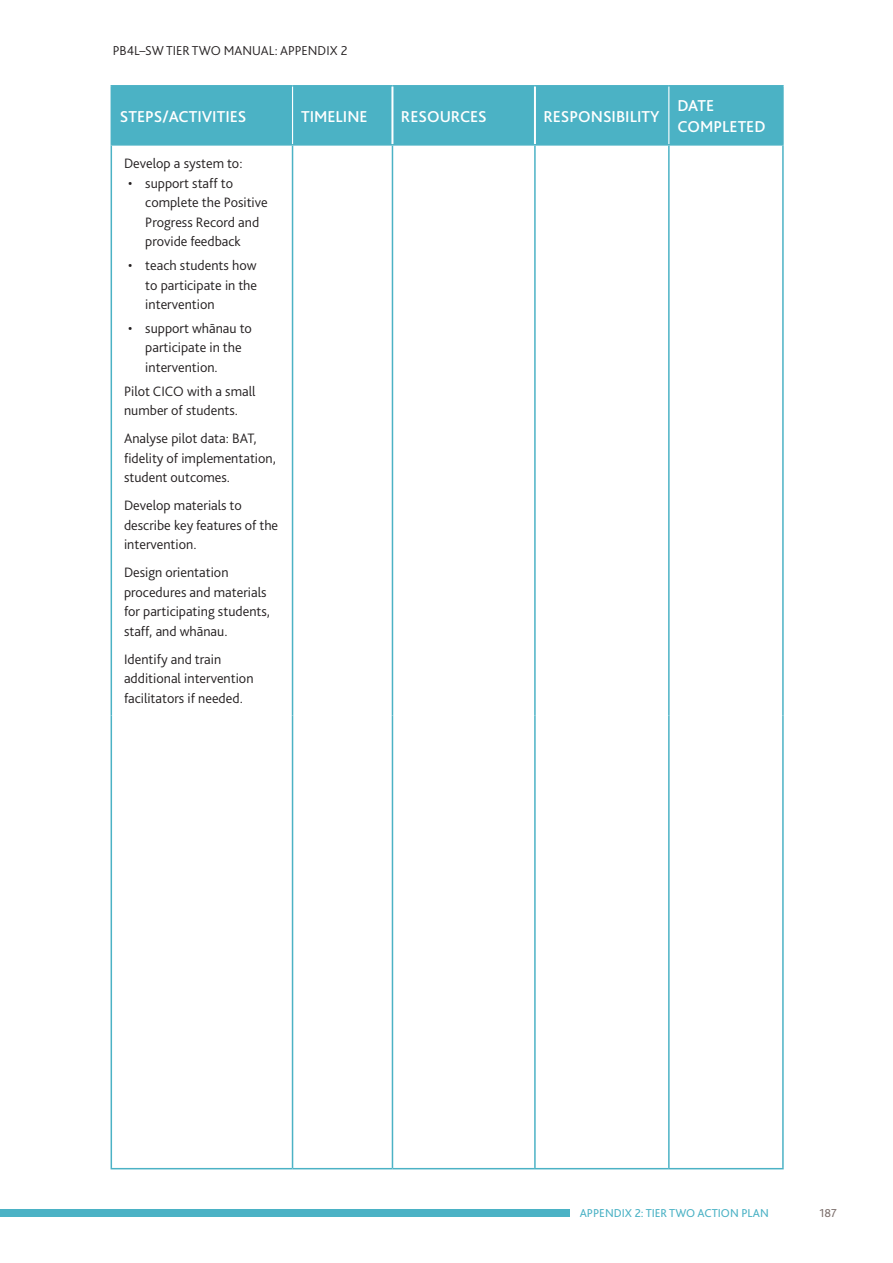
<style>
.page{position:relative;width:893px;height:1263px;background:#fff}
.page>*{position:absolute;margin:0;border:0;box-sizing:border-box;transform-origin:0 0}
.TABLE_HEADING{font:500 16.5px/21px "Bliss Pro";color:#fff}
.TABLE_TEXT{font:300 14.25px/19.5px "Bliss Pro";color:#231f20}
.t1{font:300 13.5px "Bliss 2";color:#231f20}
.t2{font:12px "Bliss Pro";color:#4bb2c5}
.t3{font:12px "Bliss Pro";color:#7d706d}
</style>
<div class="page">
<div style="left:112px;top:87px;width:670px;height:57px;background:#4bb2c5"></div>
<hr style="left:111px;top:146px;width:1px;height:569px;background:#4bb2c5">
<hr style="left:782px;top:146px;width:2px;height:569px;background:#4bb2c5">
<hr style="left:111px;top:715px;width:1px;height:453px;background:#4bb2c5">
<hr style="left:782px;top:715px;width:2px;height:453px;background:#4bb2c5">
<hr style="left:292px;top:146px;width:1px;height:569px;background:#4bb2c5">
<hr style="left:392px;top:146px;width:1px;height:569px;background:#4bb2c5">
<hr style="left:534px;top:146px;width:2px;height:569px;background:#4bb2c5">
<hr style="left:668px;top:146px;width:2px;height:569px;background:#4bb2c5">
<hr style="left:292px;top:715px;width:1px;height:453px;background:#4bb2c5">
<hr style="left:392px;top:715px;width:1px;height:453px;background:#4bb2c5">
<hr style="left:534px;top:715px;width:2px;height:453px;background:#4bb2c5">
<hr style="left:668px;top:715px;width:2px;height:453px;background:#4bb2c5">
<hr style="left:111px;top:85px;width:182px;height:2px;background:#4bb2c5">
<hr style="left:111px;top:87px;width:1px;height:57px;background:#4bb2c5">
<hr style="left:293px;top:85px;width:99px;height:2px;background:#4bb2c5">
<hr style="left:392px;top:85px;width:143px;height:2px;background:#4bb2c5">
<hr style="left:535px;top:85px;width:134px;height:2px;background:#4bb2c5">
<hr style="left:669px;top:85px;width:115px;height:2px;background:#4bb2c5">
<hr style="left:782px;top:87px;width:2px;height:57px;background:#4bb2c5">
<hr style="left:292px;top:87px;width:1px;height:57px;background:#fff">
<hr style="left:668px;top:87px;width:1px;height:57px;background:#fff">
<hr style="left:392px;top:87px;width:1px;height:57px;background:#fff">
<hr style="left:393px;top:87px;width:1px;height:57px;background:#fff">
<hr style="left:534px;top:87px;width:1px;height:57px;background:#fff">
<hr style="left:535px;top:87px;width:1px;height:57px;background:#fff">
<hr style="left:111px;top:144px;width:182px;height:2px;background:#4bb2c5">
<hr style="left:293px;top:144px;width:99px;height:2px;background:#4bb2c5">
<hr style="left:392px;top:144px;width:143px;height:2px;background:#4bb2c5">
<hr style="left:535px;top:144px;width:134px;height:2px;background:#4bb2c5">
<hr style="left:669px;top:144px;width:115px;height:2px;background:#4bb2c5">
<hr style="left:111px;top:1168px;width:182px;height:1px;background:#4bb2c5">
<hr style="left:293px;top:1168px;width:99px;height:1px;background:#4bb2c5">
<hr style="left:392px;top:1168px;width:143px;height:1px;background:#4bb2c5">
<hr style="left:535px;top:1168px;width:134px;height:1px;background:#4bb2c5">
<hr style="left:669px;top:1168px;width:115px;height:1px;background:#4bb2c5">
<div style="left:0;top:1209px;width:570px;height:7px;background:#4bb2c5"></div>
<p class="t1" style="left:113px;top:42px;width:236px">PB4L–SW TIER TWO MANUAL: APPENDIX 2</p>
<p class="TABLE_HEADING" style="left:120px;top:106px;width:128px">STEPS/ACTIVITIES</p>
<p class="TABLE_HEADING" style="left:301px;top:106px;width:68px">TIMELINE</p>
<p class="TABLE_HEADING" style="left:401px;top:106px;width:87px">RESOURCES</p>
<p class="TABLE_HEADING" style="left:543px;top:106px;width:118px">RESPONSIBILITY</p>
<p class="TABLE_HEADING" style="left:677px;top:95px;width:90px">DATE<br>COMPLETED</p>
<p class="TABLE_TEXT" style="left:124px;top:154px;width:120px">Develop a system to:</p>
<p class="TABLE_TEXT" style="left:145px;top:173px;width:124px;text-indent:-17px">• support staff to complete the Positive<br>Progress Record and provide feedback</p>
<p class="TABLE_TEXT" style="left:145px;top:256px;width:113px;text-align:justify;text-indent:-17px">• teach students how to participate in the intervention</p>
<p class="TABLE_TEXT" style="left:145px;top:318px;width:108px;text-indent:-17px">• support whānau to participate in the intervention.</p>
<p class="TABLE_TEXT" style="left:124px;top:381px;width:133px">Pilot CICO with a small number of students.</p>
<p class="TABLE_TEXT" style="left:124px;top:429px;width:153px">Analyse pilot data: BAT, fidelity of implementation, student outcomes.</p>
<p class="TABLE_TEXT" style="left:124px;top:496px;width:156px">Develop materials to describe key features of the intervention.</p>
<p class="TABLE_TEXT" style="left:124px;top:563px;width:148px">Design orientation procedures and materials for participating students, staff, and whānau.</p>
<p class="TABLE_TEXT" style="left:124px;top:649px;width:131px">Identify and train additional intervention facilitators if needed.</p>
<p class="t2" style="left:580px;top:1206px;width:191px">APPENDIX 2: TIER TWO ACTION PLAN</p>
<p class="t3" style="left:819px;top:1206px;width:19px">187</p>
</div>
